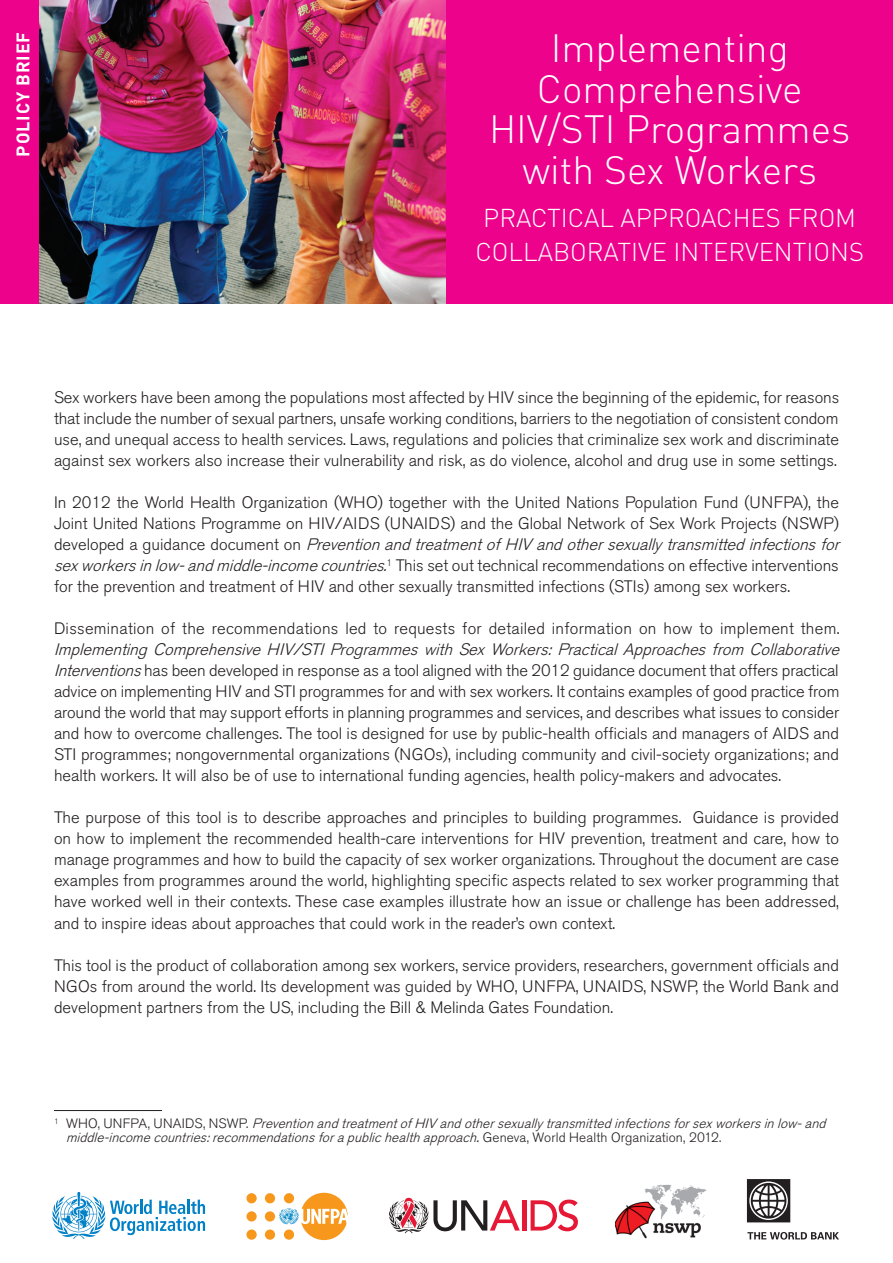
<style>
.page{position:relative;width:893px;height:1263px;background:#fff}
.page>*{position:absolute;margin:0;border:0;box-sizing:border-box;transform-origin:0 0}
.t1{font:300 39px/40.5px "DIN";color:#fff;text-align:center}
.t2{font:300 25.5px/34.5px "DIN";color:#fff;text-align:center}
.t3{font:700 18px "DIN";letter-spacing:.05em;color:#fff}
.Body_text{font:300 16.5px/21px "Akzidenz Grotesk BQ";color:#231f20;text-align:justify}
.Footnote{font:italic 300 13.5px/13.5px "Akzidenz Grotesk BQ";color:#231f20}
.s1{font-style:italic}
.s2{font-style:normal}
.s3{font-weight:400}
</style>
<div class="page">
<svg style="left:52px;top:1192px;width:153px;height:47px"></svg>
<div style="left:265px;top:1211px;width:10px;height:10px;background:#f7981d;border-radius:50%"></div>
<div style="left:265px;top:1229px;width:10px;height:11px;background:#f7981d;border-radius:50%"></div>
<div style="left:265px;top:1193px;width:10px;height:10px;background:#f7981d;border-radius:50%"></div>
<div style="left:246px;top:1211px;width:11px;height:10px;background:#f7981d;border-radius:50%"></div>
<div style="left:246px;top:1229px;width:11px;height:11px;background:#f7981d;border-radius:50%"></div>
<div style="left:246px;top:1193px;width:11px;height:10px;background:#f7981d;border-radius:50%"></div>
<svg style="left:279px;top:1193px;width:69px;height:47px"></svg>
<hr style="left:522px;top:1200px;width:4px;height:30px;background:#e51836">
<svg style="left:531px;top:1199px;width:47px;height:32px"></svg>
<svg style="left:389px;top:1198px;width:131px;height:35px"></svg>
<svg style="left:747px;top:1179px;width:43px;height:43px"></svg>
<svg style="left:747px;top:1232px;width:92px;height:7px"></svg>
<img style="left:615px;top:1185px;width:92px;height:54px">
<img style="left:39px;top:0;width:407px;height:303px">
<div style="left:446px;top:0;width:447px;height:303px;background:#ed028c"></div>
<hr style="left:54px;top:1110px;width:108px;height:1px;background:#231f20">
<div style="left:0;top:0;width:39px;height:303px;background:#ed028c"></div>
<p class="t3" style="left:11px;top:157px;width:126px;rotate:-90deg">POLICY BRIEF</p>
<p class="t1" style="left:489px;top:28px;width:363px">Implementing<br>Comprehensive<br>HIV/STI Programmes with Sex Workers</p>
<p class="t2" style="left:475px;top:200px;width:390px">PRACTICAL APPROACHES FROM<br>COLLABORATIVE INTERVENTIONS</p>
<p class="Body_text" style="left:54px;top:388px;width:787px">Sex workers have been among the populations most affected by HIV since the beginning of the epidemic, for reasons that include the number of sexual partners, unsafe working conditions, barriers to the negotiation of consistent condom use, and unequal access to health services. Laws, regulations and policies that criminalize sex work and discriminate against sex workers also increase their vulnerability and risk, as do violence, alcohol and drug use in some settings.</p>
<p class="Body_text" style="left:54px;top:493px;width:792px;text-align:left">In 2012 the World Health Organization (WHO) together with the United Nations Population Fund (UNFPA), the Joint United Nations Programme on HIV/AIDS (UNAIDS) and the Global Network of Sex Work Projects (NSWP) d e v e l o p e d a g u i d a n c e d o c u m e n t o n <span class="s1">PreventionandtreatmentofHIV andothersexuallytransmittedinfectionsfor sexworkersinlow-andmiddle-incomecountries.</span><sup>1</sup> This set out technical recommendations on effective interventions for the prevention and treatment of HIV and other sexually transmitted infections (STIs) among sex workers.</p>
<p class="Body_text" style="left:54px;top:619px;width:792px;text-align:left">Dissemination of the recommendations led to requests for detailed information on how to implement them.<br><span class="s1">Implementing Comprehensive HIV/STI Programmes with Sex Workers: Practical Approaches from Collaborative Interventions</span>has been developed in response as a tool aligned with the 2012 guidance document that offers practical advice on implementing HIV and STI programmes for and with sex workers. It contains examples of good practice from around the world that may support efforts in planning programmes and services, and describes what issues to consider and how to overcome challenges. The tool is designed for use by public-health officials and managers of AIDS and STI programmes; nongovernmental organizations (NGOs), including community and civil-society organizations; and health workers. It will also be of use to international funding agencies, health policy-makers and advocates.</p>
<p class="Body_text" style="left:54px;top:808px;width:787px">The purpose of this tool is to describe approaches and principles to building programmes. Guidance is provided on how to implement the recommended health-care interventions for HIV prevention, treatment and care, how to manage programmes and how to build the capacity of sex worker organizations. Throughout the document are case examples from programmes around the world, highlighting specific aspects related to sex worker programming that have worked well in their contexts. These case examples illustrate how an issue or challenge has been addressed, and to inspire ideas about approaches that could work in the reader’s own context.</p>
<p class="Body_text" style="left:54px;top:955px;width:787px">This tool is the product of collaboration among sex workers, service providers, researchers, government officials and NGOs from around the world. Its development was guided by WHO, UNFPA, UNAIDS, NSWP, the World Bank and development partners from the US, including the Bill &amp; Melinda Gates Foundation.</p>
<p class="Footnote" style="left:66px;top:1117px;width:765px;text-indent:-12px"><sup>1</sup> <span class="s2">W H O , U N F PA , U N A I D S , N S W P.</span> PreventionandtreatmentofHIV andothersexuallytransmittedinfectionsforsexworkersinlow-and middle-incomecountries:recommendationsforapublichealthapproach<span class="s3">.</span><span class="s2">G e n e v a , W o r l d H e a l t h O r g a n i z at i o n , 2 0 1 2 .</span></p>
</div>
